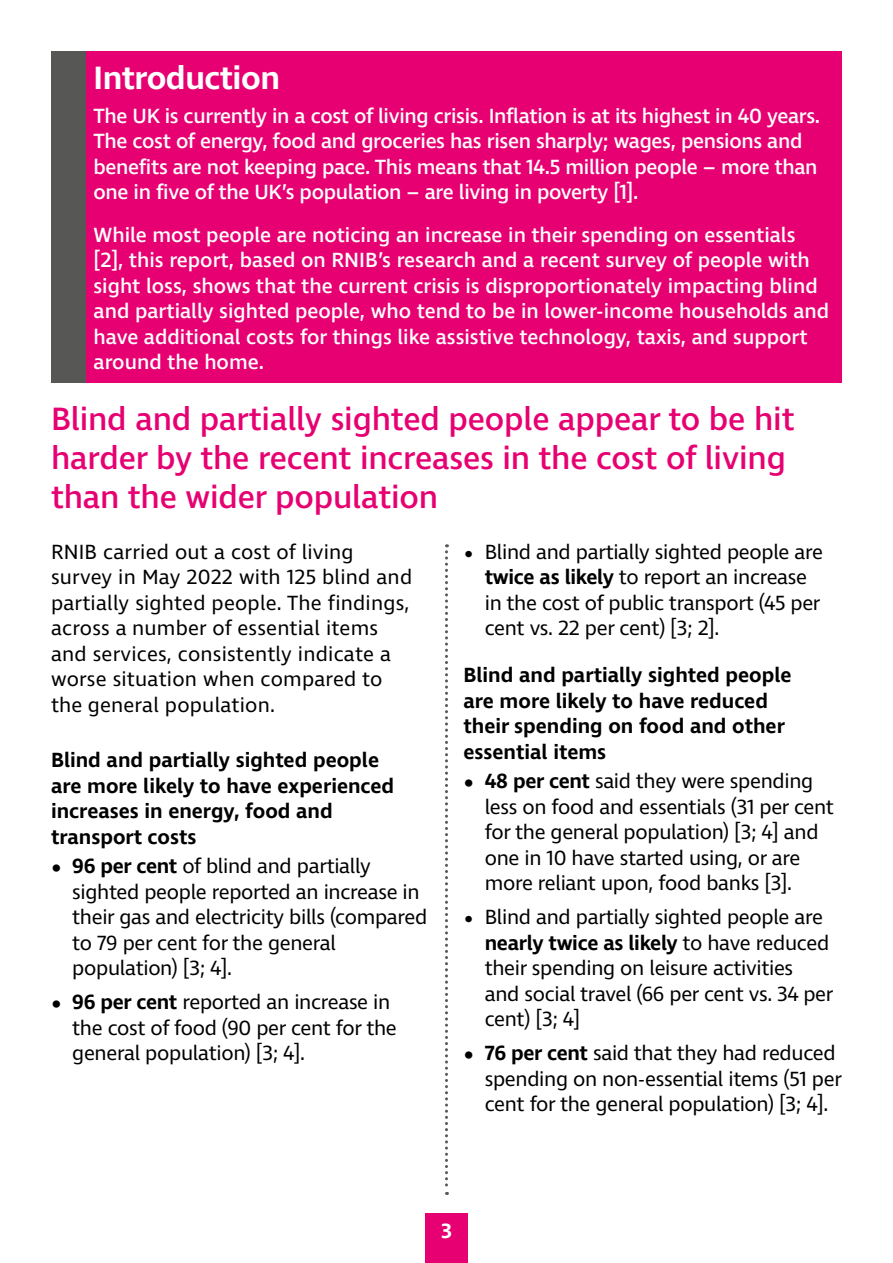
<style>
.page{position:relative;width:893px;height:1263px;background:#fff}
.page>*{position:absolute;margin:0;border:0;box-sizing:border-box;transform-origin:0 0}
.t1{font:500 33px/39px "Ingra";letter-spacing:-.005em;color:#e60071}
.t2{font:600 33px "Ingra";letter-spacing:-.015em;color:#fff}
.P___14pt_bullets{font:21px/25.5px "Ingra";letter-spacing:-.015em;color:#000}
.P___14pt_Body{font:500 21px/25.5px "Ingra";color:#fff}
.P___14pt_Body-2{font:21px/25.5px "Ingra";letter-spacing:.01em;color:#000}
.t3{font:600 21px/25.5px "Ingra";color:#000}
.t4{font:600 21px "Ingra";color:#fff}
.s1{font-weight:600;font-size:27px}
.s2{font-weight:600}
.s3{font-size:27px}
</style>
<div class="page">
<div style="left:425px;top:1213px;width:43px;height:50px;background:#e60071"></div>
<svg style="left:445px;top:544px;width:3px;height:651px"></svg>
<div style="left:51px;top:51px;width:791px;height:331px;background:#e60071"></div>
<div style="left:51px;top:51px;width:35px;height:331px;background:#575756"></div>
<h2 class="t2" style="left:94px;top:57px;width:188px">Introduction</h2>
<p class="P___14pt_Body" style="left:94px;top:104px;width:728px">The UK is currently in a cost of living crisis. Inflation is at its highest in 40 years.<br>The cost of energy, food and groceries has risen sharply; wages, pensions and benefits are not keeping pace. This means that 14.5 million people – more than one in five of the UK’s population – are living in poverty [1].</p>
<p class="P___14pt_Body" style="left:94px;top:223px;width:737px">While most people are noticing an increase in their spending on essentials [2], this report, based on RNIB’s research and a recent survey of people with sight loss, shows that the current crisis is disproportionately impacting blind and partially sighted people, who tend to be in lower-income households and have additional costs for things like assistive technology, taxis, and support around the home.</p>
<h2 class="t1" style="left:51px;top:401px;width:745px">Blind and partially sighted people appear to be hit harder by the recent increases in the cost of living than the wider population</h2>
<p class="P___14pt_Body-2" style="left:51px;top:540px;width:363px">RNIB carried out a cost of living survey in May 2022 with 125 blind and partially sighted people. The findings, across a number of essential items and services, consistently indicate a worse situation when compared to the general population.</p>
<h3 class="t3" style="left:51px;top:748px;width:345px">Blind and partially sighted people are more likely to have experienced increases in energy, food and transport costs</h3>
<p class="P___14pt_bullets" style="left:72px;top:855px;width:357px;text-indent:-21px"><span class="s1">•</span> <span class="s2">96 per cent</span> of blind and partially sighted people reported an increase in their gas and electricity bills (compared to 79 per cent for the general population) [3; 4].</p>
<p class="P___14pt_bullets" style="left:72px;top:991px;width:326px;text-indent:-21px"><span class="s1">•</span> <span class="s2">96 per cent</span> reported an increase in the cost of food (90 per cent for the general population) [3; 4].</p>
<p class="P___14pt_bullets" style="left:485px;top:540px;width:340px;text-indent:-21px"><span class="s3">•</span> Blind and partially sighted people are <span class="s2">twice as likely</span> to report an increase in the cost of public transport (45 per cent vs. 22 per cent) [3; 2].</p>
<h3 class="t3" style="left:463px;top:663px;width:329px">Blind and partially sighted people are more likely to have reduced their spending on food and other essential items</h3>
<p class="P___14pt_bullets" style="left:485px;top:770px;width:351px;text-indent:-21px"><span class="s1">•</span> <span class="s2">48 per cent</span> said they were spending less on food and essentials (31 per cent for the general population) [3; 4] and one in 10 have started using, or are more reliant upon, food banks [3].</p>
<p class="P___14pt_bullets" style="left:485px;top:906px;width:350px;text-indent:-21px"><span class="s3">•</span> Blind and partially sighted people are <span class="s2">nearly twice as likely</span> to have reduced their spending on leisure activities<br>and social travel (66 per cent vs. 34 per cent) [3; 4]</p>
<p class="P___14pt_bullets" style="left:485px;top:1042px;width:359px;text-indent:-21px"><span class="s1">•</span> <span class="s2">76 per cent</span> said that they had reduced spending on non-essential items (51 per cent for the general population) [3; 4].</p>
<p class="t4" style="left:441px;top:1217px;width:12px">3</p>
</div>
